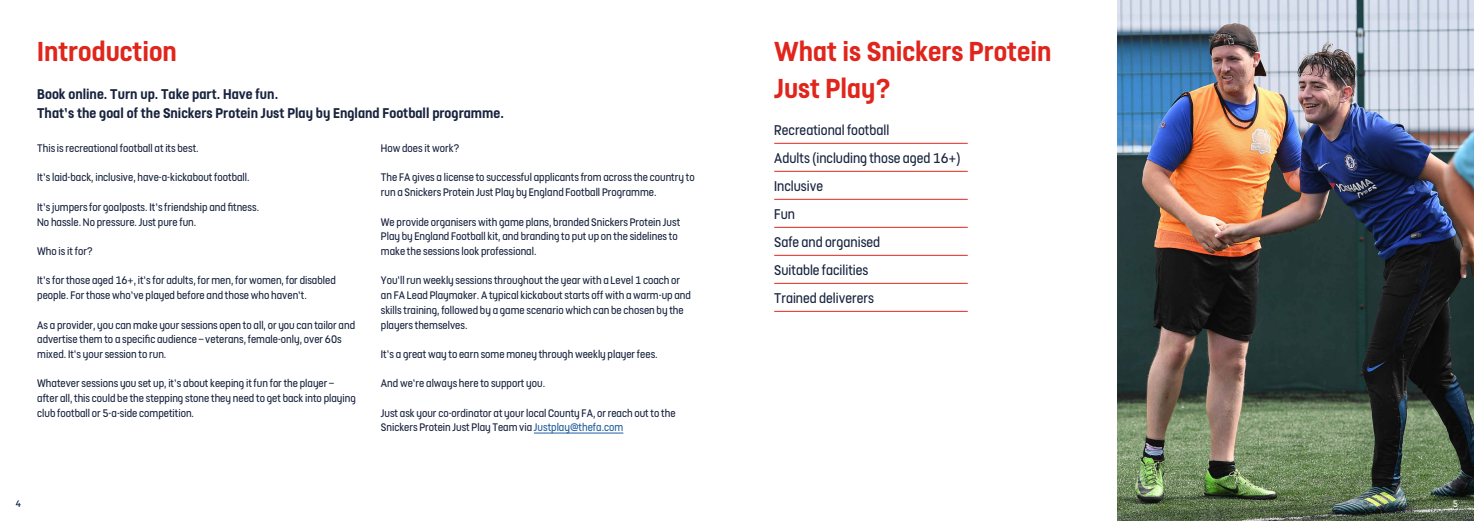
<style>
.page{position:relative;width:1474px;height:521px;background:#fff}
.page>*{position:absolute;margin:0;border:0;box-sizing:border-box;transform-origin:0 0}
.t1{font:700 30.62px/36.8px "FS Dillon";color:#e0261c}
.t2{font:15.75px/28px "FS Dillon";color:#18233e}
.t3{font:700 15.75px/18.9px "FS Dillon";color:#18233e}
.t4{font:12.25px/14.7px "FS Dillon";color:#18233e}
.t5{font:10.5px "FS Dillon";color:#011e41}
.t6{font:10.5px "FS Dillon";color:#fff}
.s1{color:#215e9e}
</style>
<div class="page">
<hr style="left:774px;top:143px;width:193px;height:1px;background:#e2271d">
<hr style="left:774px;top:171px;width:193px;height:1px;background:#e2271d">
<hr style="left:774px;top:199px;width:193px;height:1px;background:#e2271d">
<hr style="left:774px;top:227px;width:193px;height:1px;background:#e2271d">
<hr style="left:774px;top:255px;width:193px;height:1px;background:#e2271d">
<hr style="left:774px;top:283px;width:193px;height:1px;background:#e2271d">
<hr style="left:774px;top:311px;width:193px;height:1px;background:#e2271d">
<hr style="left:534px;top:433px;width:89px;height:1px;background:#215e9e">
<img style="left:1117px;top:0;width:356px;height:521px">
<h1 class="t1" style="left:37px;top:31px;width:141px">Introduction</h1>
<p class="t3" style="left:37px;top:83px;width:468px">Book online. Turn up. Take part. Have fun.<br>That’s the goal of the Snickers Protein Just Play by England Football programme.</p>
<p class="t4" style="left:37px;top:140px;width:163px">This is recreational football at its best.</p>
<p class="t4" style="left:37px;top:169px;width:214px">It’s laid-back, inclusive, have-a-kickabout football.</p>
<p class="t4" style="left:37px;top:199px;width:223px">It’s jumpers for goalposts. It’s friendship and fitness.<br>No hassle. No pressure. Just pure fun.</p>
<p class="t4" style="left:37px;top:243px;width:58px">Who is it for?</p>
<p class="t4" style="left:37px;top:272px;width:300px">It’s for those aged 16+, it’s for adults, for men, for women, for disabled people. For those who’ve played before and those who haven’t.</p>
<p class="t4" style="left:37px;top:316px;width:319px">As a provider, you can make your sessions open to all, or you can tailor and advertise them to a specific audience – veterans, female-only, over 60s mixed. It’s your session to run.</p>
<p class="t4" style="left:37px;top:375px;width:320px">Whatever sessions you set up, it’s about keeping it fun for the player – after all, this could be the stepping stone they need to get back into playing club football or 5-a-side competition.</p>
<p class="t4" style="left:381px;top:140px;width:80px">How does it work?</p>
<p class="t4" style="left:381px;top:169px;width:315px">The FA gives a license to successful applicants from across the country to run a Snickers Protein Just Play by England Football Programme.</p>
<p class="t4" style="left:381px;top:214px;width:301px">We provide organisers with game plans, branded Snickers Protein Just<br>Play by England Football kit, and branding to put up on the sidelines to make the sessions look professional.</p>
<p class="t4" style="left:381px;top:272px;width:311px">You’ll run weekly sessions throughout the year with a Level 1 coach or an FA Lead Playmaker. A typical kickabout starts off with a warm-up and skills training, followed by a game scenario which can be chosen by the players themselves.</p>
<p class="t4" style="left:381px;top:346px;width:278px">It’s a great way to earn some money through weekly player fees.</p>
<p class="t4" style="left:381px;top:375px;width:166px">And we’re always here to support you.</p>
<p class="t4" style="left:381px;top:405px;width:296px">Just ask your co-ordinator at your local County FA, or reach out to the<br>Snickers Protein Just Play Team via <span class="s1">Justplay@thefa.com</span></p>
<h1 class="t1" style="left:774px;top:31px;width:279px">What is Snickers Protein<br>Just Play?</h1>
<p class="t2" style="left:774px;top:115px;width:188px">Recreational football<br>Adults (including those aged 16+)<br>Inclusive<br>Fun<br>Safe and organised<br>Suitable facilities<br>Trained deliverers</p>
<p class="t5" style="left:16px;top:496px;width:7px">4</p>
<p class="t6" style="left:1452px;top:496px;width:7px">5</p>
</div>
